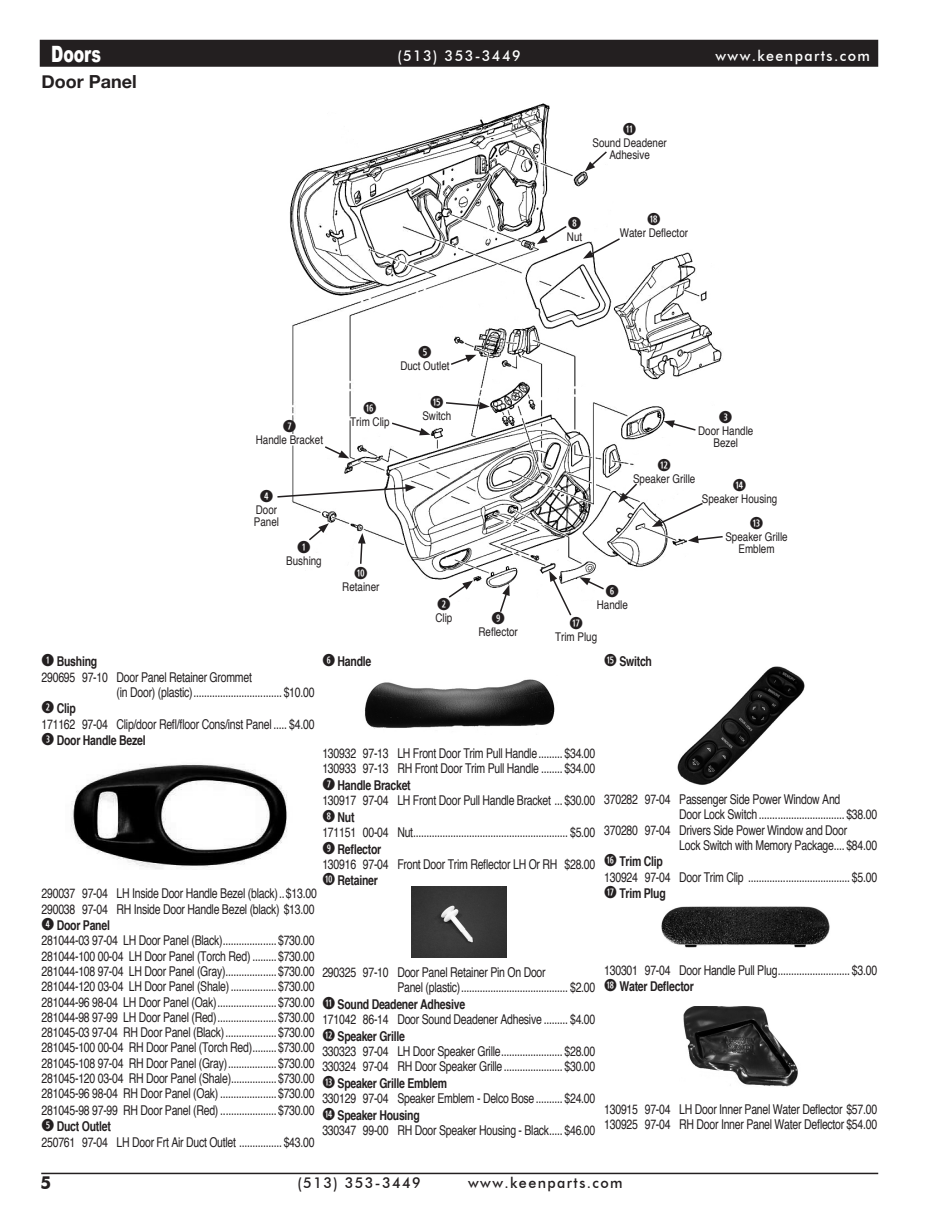
<style>
.page{position:relative;width:945px;height:1215px;background:#fff}
.page>*{position:absolute;margin:0;border:0;box-sizing:border-box;transform-origin:0 0}
.t1{font:900 22.5px "Arial";letter-spacing:-.005em;color:#fff;scale:.7 1}
.t2{font:700 18px "Helvetica Neue";color:#231f20}
.t3{font:700 18px "Schol Broadway";color:#231f20;scale:.95 1}
.t4{font:700 16.5px "Combi Numerals";color:#231f20}
.t5{font:500 15px "Schol Broadway";letter-spacing:.1em;color:#231f20;scale:.95 1}
.t6{font:500 15px "Schol Broadway";letter-spacing:.1em;color:#fff;scale:.95 1}
.t7{font:condensed 13.5px/15.6px "Helvetica";letter-spacing:-.02em;color:#231f20;scale:.95 1}
.t8{font:700 condensed 13.5px "Helvetica";letter-spacing:-.02em;color:#231f20;scale:.95 1}
.t9{font:condensed 12px/12px "Helvetica";color:#231f20;text-align:center}
.s1{font-family:"Combi Numerals";font-stretch:normal;font-size:16.5px}
.s2{font-family:"Combi Numerals";font-weight:700;font-stretch:normal;font-size:16.5px}
.s3{font-weight:700}
</style>
<div class="page">
<div style="left:40px;top:40px;width:838px;height:27px;background:#231f20;border:2px solid #231f20"></div>
<hr style="left:41px;top:1173px;width:837px;height:1px;background:#231f20">
<img style="left:289px;top:104px;width:433px;height:484px">
<img style="left:71px;top:764px;width:216px;height:105px">
<img style="left:364px;top:679px;width:191px;height:50px">
<img style="left:411px;top:886px;width:96px;height:72px">
<svg style="left:447px;top:581px;width:26px;height:17px"></svg>
<svg style="left:664px;top:420px;width:58px;height:31px"></svg>
<svg style="left:398px;top:355px;width:78px;height:19px"></svg>
<svg style="left:579px;top:577px;width:52px;height:13px"></svg>
<svg style="left:585px;top:133px;width:85px;height:38px"></svg>
<svg style="left:549px;top:571px;width:24px;height:45px"></svg>
<svg style="left:340px;top:578px;width:42px;height:10px"></svg>
<svg style="left:499px;top:585px;width:11px;height:27px"></svg>
<svg style="left:537px;top:217px;width:154px;height:42px"></svg>
<svg style="left:289px;top:400px;width:201px;height:58px"></svg>
<svg style="left:618px;top:470px;width:105px;height:88px"></svg>
<svg style="left:277px;top:484px;width:139px;height:88px"></svg>
<img style="left:677px;top:666px;width:128px;height:119px">
<img style="left:661px;top:906px;width:169px;height:42px">
<img style="left:683px;top:1007px;width:115px;height:80px">
<p class="t1" style="left:51px;top:41px;width:73px">Doors</p>
<p class="t2" style="left:42px;top:67px;width:97px">Door Panel</p>
<p class="t6" style="left:397px;top:46px;width:131px">(513) 353-3449</p>
<p class="t6" style="left:715px;top:47px;width:164px">www.keenparts.com</p>
<p class="t4" style="left:283px;top:420px;width:15px">U</p>
<p class="t9" style="left:256px;top:434px;width:69px">Handle Bracket</p>
<p class="t4" style="left:363px;top:402px;width:15px">J</p>
<p class="t9" style="left:350px;top:416px;width:41px">Trim Clip</p>
<p class="t4" style="left:418px;top:345px;width:15px">T</p>
<p class="t9" style="left:400px;top:359px;width:51px">Duct Outlet</p>
<p class="t4" style="left:430px;top:396px;width:15px">H</p>
<p class="t9" style="left:422px;top:409px;width:30px">Switch</p>
<p class="t4" style="left:623px;top:123px;width:15px">S</p>
<p class="t9" style="left:592px;top:137px;width:76px">Sound Deadener<br>Adhesive</p>
<p class="t4" style="left:568px;top:217px;width:15px">I</p>
<p class="t9" style="left:567px;top:231px;width:17px">Nut</p>
<p class="t4" style="left:647px;top:213px;width:15px">L</p>
<p class="t9" style="left:620px;top:227px;width:70px">Water Deflector</p>
<p class="t4" style="left:719px;top:410px;width:15px">E</p>
<p class="t9" style="left:698px;top:424px;width:57px">Door Handle<br>Bezel</p>
<p class="t4" style="left:657px;top:459px;width:15px">D</p>
<p class="t9" style="left:633px;top:472px;width:64px">Speaker Grille</p>
<p class="t4" style="left:733px;top:479px;width:15px">G</p>
<p class="t4" style="left:260px;top:490px;width:15px">R</p>
<p class="t9" style="left:702px;top:493px;width:77px">Speaker Housing</p>
<p class="t9" style="left:254px;top:504px;width:27px;text-align:left">Door<br>Panel</p>
<p class="t4" style="left:750px;top:517px;width:15px">F</p>
<p class="t9" style="left:725px;top:531px;width:64px">Speaker Grille<br>Emblem</p>
<p class="t4" style="left:297px;top:541px;width:15px">Q</p>
<p class="t9" style="left:286px;top:555px;width:37px">Bushing</p>
<p class="t4" style="left:354px;top:567px;width:15px">A</p>
<p class="t9" style="left:342px;top:580px;width:39px">Retainer</p>
<p class="t4" style="left:606px;top:585px;width:15px">Y</p>
<p class="t9" style="left:597px;top:599px;width:33px">Handle</p>
<p class="t4" style="left:437px;top:598px;width:15px">W</p>
<p class="t9" style="left:435px;top:612px;width:18px">Clip</p>
<p class="t4" style="left:491px;top:612px;width:15px">O</p>
<p class="t9" style="left:478px;top:626px;width:41px">Reflector</p>
<p class="t4" style="left:569px;top:616px;width:15px">K</p>
<p class="t9" style="left:555px;top:630px;width:44px">Trim Plug</p>
<p class="t8" style="left:42px;top:653px;width:60px"><span class="s1">Q</span> Bushing</p>
<p class="t7" style="left:42px;top:669px;width:223px">290695 97-10 Door Panel Retainer Grommet</p>
<p class="t7" style="left:117px;top:684px;width:210px">(in Door) (plastic)................................. $10.00</p>
<p class="t8" style="left:42px;top:700px;width:38px"><span class="s1">W</span> Clip</p>
<p class="t7" style="left:42px;top:716px;width:289px">171162 97-04 Clip/door Refl/floor Cons/inst Panel ..... $4.00</p>
<p class="t8" style="left:42px;top:732px;width:111px"><span class="s1">E</span> Door Handle Bezel</p>
<p class="t8" style="left:322px;top:653px;width:53px"><span class="s1">Y</span> Handle</p>
<p class="t7" style="left:322px;top:745px;width:289px">130932 97-13 LH Front Door Trim Pull Handle......... $34.00<br>130933 97-13 RH Front Door Trim Pull Handle ........ $34.00<br><span class="s2">U</span> <span class="s3">Handle Bracket<br></span>130917 97-04 LH Front Door Pull Handle Bracket ... $30.00<br><span class="s2">I</span> <span class="s3">Nut<br></span>171151 00-04 Nut.......................................................... $5.00<br><span class="s2">O</span> <span class="s3">Reflector<br></span>130916 97-04 Front Door Trim Reflector LH Or RH $28.00<br><span class="s2">A</span> <span class="s3">Retainer</span></p>
<p class="t7" style="left:42px;top:885px;width:291px">290037 97-04 LH Inside Door Handle Bezel (black)..$13.00<br>290038 97-04 RH Inside Door Handle Bezel (black) $13.00<br><span class="s2">R</span> <span class="s3">Door Panel<br></span>281044-03 97-04 LH Door Panel (Black).................... $730.00<br>281044-100 00-04 LH Door Panel (Torch Red) ......... $730.00<br>281044-108 97-04 LH Door Panel (Gray)................... $730.00<br>281044-120 03-04 LH Door Panel (Shale)................. $730.00<br>281044-96 98-04 LH Door Panel (Oak)...................... $730.00<br>281044-98 97-99 LH Door Panel (Red)...................... $730.00<br>281045-03 97-04 RH Door Panel (Black)................... $730.00<br>281045-100 00-04 RH Door Panel (Torch Red)......... $730.00<br>281045-108 97-04 RH Door Panel (Gray).................. $730.00<br>281045-120 03-04 RH Door Panel (Shale)................. $730.00<br>281045-96 98-04 RH Door Panel (Oak) ..................... $730.00<br>281045-98 97-99 RH Door Panel (Red) ..................... $730.00<br><span class="s2">T</span> <span class="s3">Duct Outlet</span></p>
<p class="t7" style="left:42px;top:1134px;width:289px">250761 97-04 LH Door Frt Air Duct Outlet ................ $43.00</p>
<p class="t7" style="left:322px;top:964px;width:237px">290325 97-10 Door Panel Retainer Pin On Door</p>
<p class="t7" style="left:397px;top:980px;width:210px">Panel (plastic)........................................ $2.00</p>
<p class="t8" style="left:322px;top:996px;width:152px"><span class="s1">S</span> Sound Deadener Adhesive</p>
<p class="t7" style="left:322px;top:1011px;width:289px">171042 86-14 Door Sound Deadener Adhesive ......... $4.00</p>
<p class="t8" style="left:322px;top:1028px;width:88px"><span class="s1">D</span> Speaker Grille</p>
<p class="t7" style="left:322px;top:1043px;width:289px">330323 97-04 LH Door Speaker Grille....................... $28.00</p>
<p class="t7" style="left:322px;top:1059px;width:289px">330324 97-04 RH Door Speaker Grille...................... $30.00</p>
<p class="t8" style="left:322px;top:1075px;width:133px"><span class="s1">F</span> Speaker Grille Emblem</p>
<p class="t7" style="left:322px;top:1090px;width:289px">330129 97-04 Speaker Emblem - Delco Bose.......... $24.00</p>
<p class="t8" style="left:322px;top:1106px;width:104px"><span class="s1">G</span> Speaker Housing</p>
<p class="t7" style="left:322px;top:1122px;width:289px">330347 99-00 RH Door Speaker Housing - Black..... $46.00</p>
<p class="t8" style="left:604px;top:653px;width:52px"><span class="s1">H</span> Switch</p>
<p class="t7" style="left:604px;top:791px;width:250px">370282 97-04 Passenger Side Power Window And</p>
<p class="t7" style="left:679px;top:807px;width:210px">Door Lock Switch ................................ $38.00</p>
<p class="t7" style="left:604px;top:822px;width:257px">370280 97-04 Drivers Side Power Window and Door</p>
<p class="t7" style="left:679px;top:837px;width:210px">Lock Switch with Memory Package.... $84.00</p>
<p class="t8" style="left:604px;top:853px;width:63px"><span class="s1">J</span> Trim Clip</p>
<p class="t7" style="left:604px;top:869px;width:289px">130924 97-04 Door Trim Clip ...................................... $5.00</p>
<p class="t8" style="left:604px;top:885px;width:66px"><span class="s1">K</span> Trim Plug</p>
<p class="t7" style="left:604px;top:961px;width:289px;line-height:16.5px">130301 97-04 Door Handle Pull Plug........................... $3.00<br><span class="s2">L</span> <span class="s3">Water Deflector</span></p>
<p class="t7" style="left:604px;top:1101px;width:289px">130915 97-04 LH Door Inner Panel Water Deflector $57.00<br>130925 97-04 RH Door Inner Panel Water Deflector $54.00</p>
<p class="t3" style="left:40px;top:1171px;width:13px">5</p>
<p class="t5" style="left:298px;top:1173px;width:131px">(513) 353-3449</p>
<p class="t5" style="left:468px;top:1173px;width:164px">www.keenparts.com</p>
</div>
